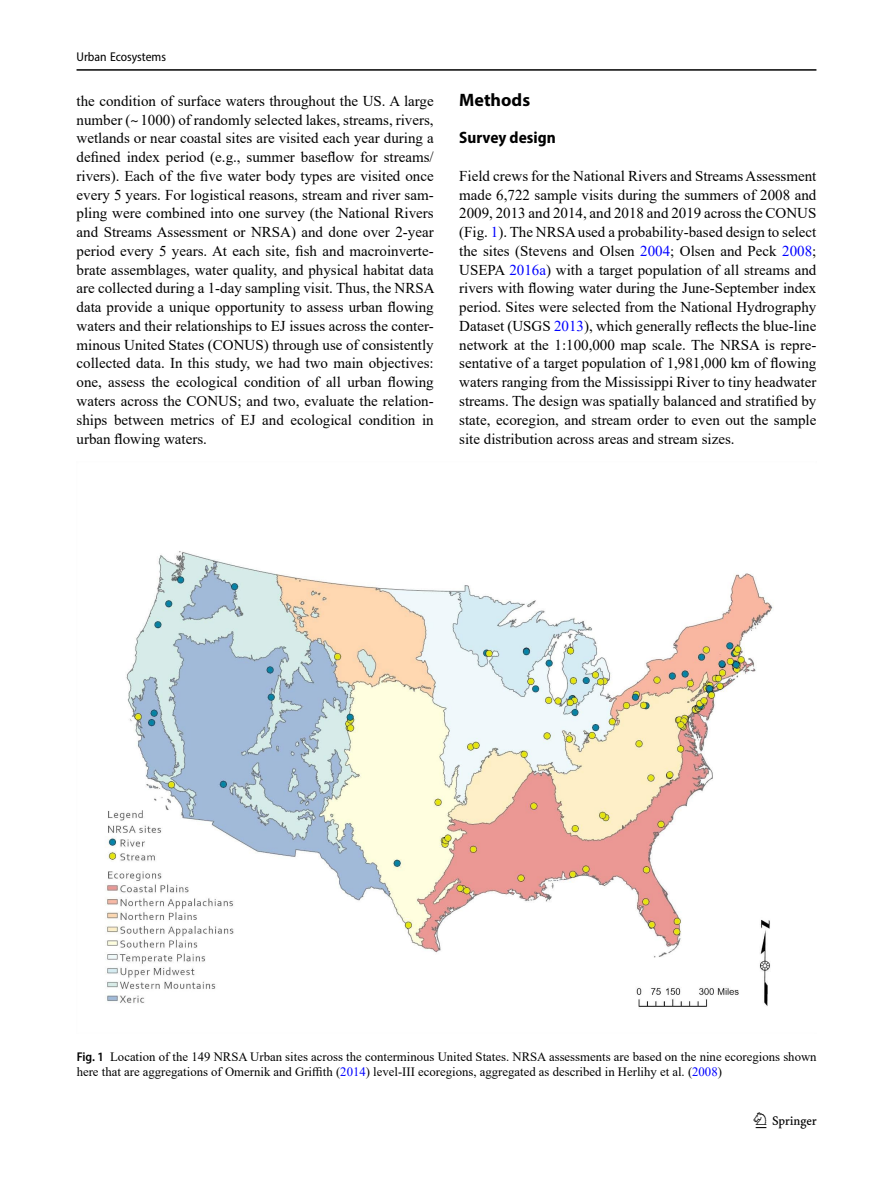
<style>
.page{position:relative;width:893px;height:1187px;background:#fff}
.page>*{position:absolute;margin:0;border:0;box-sizing:border-box;transform-origin:0 0}
.t1{font:22.5px "Springnew";color:#000}
.Head_1{font:700 18px "Myriad Pro";color:#000}
.Head_2_After_1{font:700 semi-condensed 16.5px "Myriad Pro";color:#000}
.Body_Text_Indent{font:15px/18.8px "Times New Roman";color:#000;text-align:justify}
.Body_Text{font:15px/18.8px "Times New Roman";color:#000;text-align:justify}
.Figure_Caption{font:12.75px/15px "Times New Roman";color:#000}
.t2{font:semi-condensed 12.75px "Myriad Pro";color:#000}
.s1{font-family:"STIX"}
.s2{color:#00f}
.s3{font-family:"Myriad Pro";font-weight:600;font-stretch:semi-condensed}
</style>
<div class="page">
<hr style="left:77px;top:69px;width:739px;height:2px;background:#000">
<img style="left:106px;top:551px;width:667px;height:456px">
<p class="t2" style="left:77px;top:49px;width:91px">Urban Ecosystems</p>
<p class="Body_Text_Indent" style="left:77px;top:91px;width:360px">the condition of surface waters throughout the US. A large number (<span class="s1">~</span>1000) of randomly selected lakes, streams, rivers, wetlands or near coastal sites are visited each year during a defined index period (e.g., summer baseflow for streams/ rivers). Each of the five water body types are visited once every 5 years. For logistical reasons, stream and river sam&shy;pling were combined into one survey (the National Rivers and Streams Assessment or NRSA) and done over 2-year period every 5 years. At each site, fish and macroinverte&shy;brate assemblages, water quality, and physical habitat data are collected during a 1-day sampling visit. Thus, the NRSA data provide a unique opportunity to assess urban flowing waters and their relationships to EJ issues across the conter&shy;minous United States (CONUS) through use of consistently collected data. In this study, we had two main objectives: one, assess the ecological condition of all urban flowing waters across the CONUS; and two, evaluate the relation&shy;ships between metrics of EJ and ecological condition in urban flowing waters.</p>
<p class="Head_1" style="left:459px;top:88px;width:72px">Methods</p>
<p class="Head_2_After_1" style="left:459px;top:127px;width:98px">Survey design</p>
<p class="Body_Text" style="left:459px;top:166px;width:359px">Field crews for the National Rivers and Streams Assessment made 6,722 sample visits during the summers of 2008 and 2009, 2013 and 2014, and 2018 and 2019 across the CONUS (Fig. <span class="s2">1</span>). The NRSA used a probability-based design to select the sites (Stevens and Olsen <span class="s2">2004</span>; Olsen and Peck <span class="s2">2008</span>; USEPA <span class="s2">2016a</span>) with a target population of all streams and rivers with flowing water during the June-September index period. Sites were selected from the National Hydrography Dataset (USGS <span class="s2">2013</span>), which generally reflects the blue-line network at the 1:100,000 map scale. The NRSA is repre&shy;sentative of a target population of 1,981,000 km of flowing waters ranging from the Mississippi River to tiny headwater streams. The design was spatially balanced and stratified by state, ecoregion, and stream order to even out the sample site distribution across areas and stream sizes.</p>
<p class="Figure_Caption" style="left:77px;top:1049px;width:741px"><span class="s3">Fig. 1</span> Location of the 149 NRSA Urban sites across the conterminous United States. NRSA assessments are based on the nine ecoregions shown here that are aggregations of Omernik and Griffith (<span class="s2">2014</span>) level-III ecoregions, aggregated as described in Herlihy et al. (<span class="s2">2008</span>)</p>
<h1 class="t1" style="left:756px;top:1107px;width:63px">1 3</h1>
</div>
